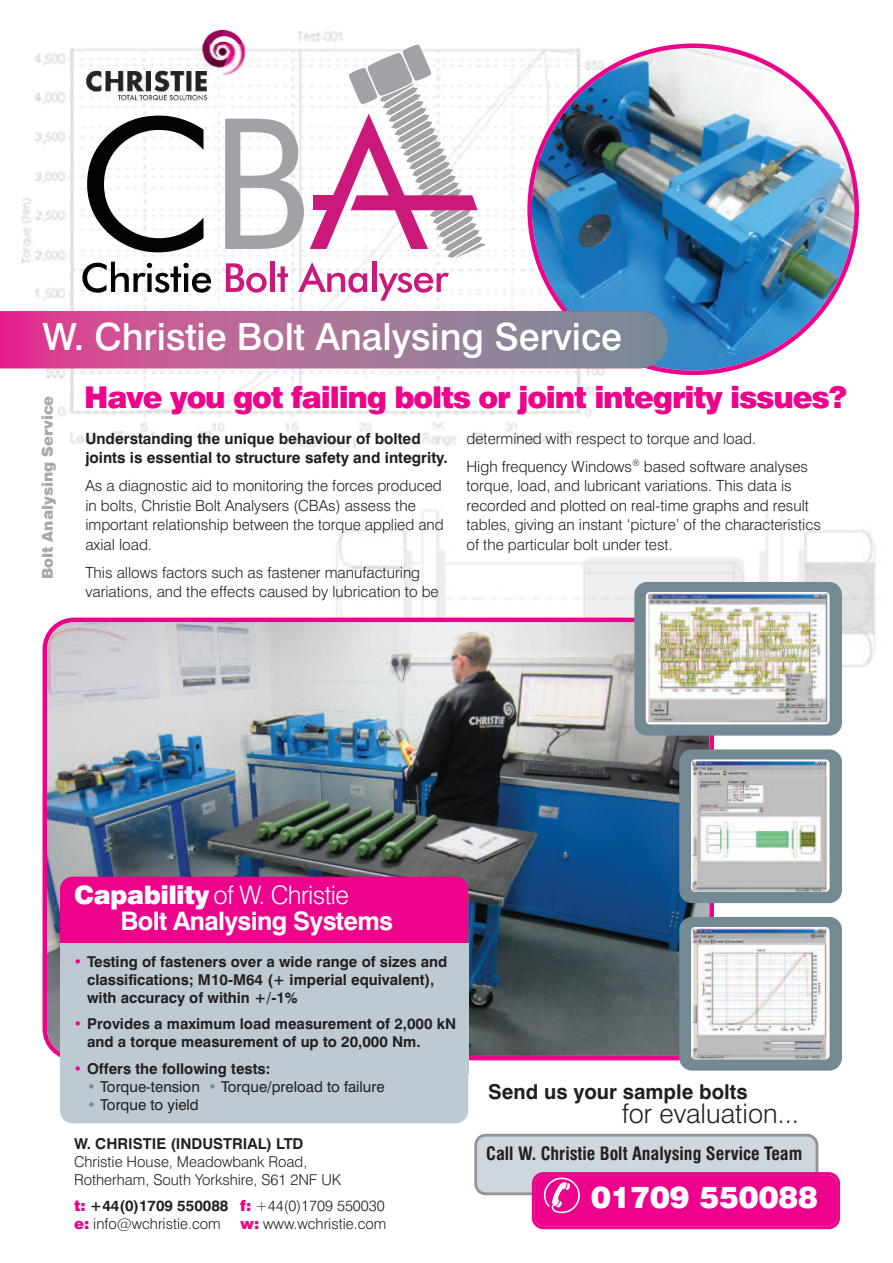
<style>
.page{position:relative;width:893px;height:1263px;background:#fff}
.page>*{position:absolute;margin:0;border:0;box-sizing:border-box;transform-origin:0 0}
.t1{font:500 37.5px "Swiss 721 BT";color:#fff}
.t2{font:900 30px "Swiss 721 BT";letter-spacing:-.04em;color:#ed028c}
.t3{font:900 30px "Swiss 721 BT";color:#fff}
.t4{font:300 27px "Swiss 721 BT";color:#231f20}
.t5{font:700 25.5px/25.5px "Swiss 721 BT";letter-spacing:-.025em;color:#fff}
.t6{font:700 20.55px "Swiss 721 BT";color:#231f20}
.t7{font:700 condensed 18px "Swiss 721 BT";color:#231f20}
.t8{font:300 15.3px/19.5px "Swiss 721 BT";color:#231f20}
.t9{font:700 15.3px/19.5px "Swiss 721 BT";color:#231f20}
.t10{font:700 15px/18px "Swiss 721 BT";color:#231f20}
.t11{font:300 15px/18px "Swiss 721 BT";color:#231f20}
.t12{font:15px "Swiss 721 BT";color:#231f20}
.t13{font:900 15px "Swiss 721 BT";color:#a8a9ad}
.s1{font-weight:900}
.s2{font-weight:300}
.s3{font-weight:300;color:#ed028c}
.s4{color:#ed028c}
.s5{font-weight:700;color:#738a95}
.s6{font-weight:900;color:#ed028c}
.s7{font-weight:700}
</style>
<div class="page">
<img style="left:313px;top:509px;width:563px;height:159px">
<img style="left:0;top:31px;width:603px;height:418px">
<img style="left:43px;top:618px;width:671px;height:442px">
<div style="left:60px;top:878px;width:408px;height:245px;background:#bdcad2;border-radius:13px"></div>
<div style="left:60px;top:877px;width:408px;height:100px;background:#ed028c;border-radius:13px"></div>
<div style="left:60px;top:943px;width:408px;height:131px;background:#bdcad2"></div>
<img style="left:527px;top:44px;width:332px;height:331px">
<svg style="left:0;top:311px;width:668px;height:57px;background:#ac6c97"></svg>
<svg style="left:87px;top:116px;width:116px;height:136px"></svg>
<svg style="left:82px;top:262px;width:129px;height:31px"></svg>
<svg style="left:225px;top:45px;width:260px;height:256px"></svg>
<div style="left:679px;top:917px;width:163px;height:153px;background:#738a95;border-radius:13px"></div>
<img style="left:691px;top:927px;width:139px;height:132px;border-radius:4px">
<div style="left:679px;top:749px;width:163px;height:154px;background:#738a95;border-radius:13px"></div>
<div style="left:691px;top:759px;width:139px;height:133px;background:#fff;border-radius:4px"></div>
<img style="left:692px;top:761px;width:135px;height:131px">
<div style="left:634px;top:582px;width:208px;height:154px;background:#738a95;border-radius:13px"></div>
<div style="left:646px;top:592px;width:184px;height:132px;background:#fff;border-radius:4px"></div>
<img style="left:648px;top:593px;width:180px;height:130px">
<img style="left:83px;top:29px;width:166px;height:80px">
<svg style="left:474px;top:1134px;width:366px;height:95px;background:#df6db4"></svg>
<h1 class="t1" style="left:43px;top:323px;width:581px">W. Christie Bolt Analysing Service</h1>
<p class="t13" style="left:42px;top:579px;width:185px;rotate:-90deg">Bolt Analysing Service</p>
<h2 class="t2" style="left:84px;top:387px;width:765px">Have you got failing bolts or joint integrity issues?</h2>
<p class="t9" style="left:85px;top:430px;width:364px">Understanding the unique behaviour of bolted joints is essential to structure safety and integrity.</p>
<p class="t8" style="left:85px;top:477px;width:360px">As a diagnostic aid to monitoring the forces produced in bolts, Christie Bolt Analysers (CBAs) assess the important relationship between the torque applied and axial load.</p>
<p class="t8" style="left:85px;top:564px;width:355px">This allows factors such as fastener manufacturing variations, and the effects caused by lubrication to be</p>
<p class="t8" style="left:466px;top:426px;width:343px;line-height:28px">determined with respect to torque and load.<br>High frequency Windows<sup>®</sup> based software analyses</p>
<p class="t8" style="left:466px;top:477px;width:356px">torque, load, and lubricant variations. This data is recorded and plotted on real-time graphs and result tables, giving an instant ‘picture’ of the characteristics of the particular bolt under test.</p>
<h3 class="t5" style="left:121px;top:885px;width:274px;text-indent:-46px"><span class="s1">Capability</span> <span class="s2">of W. Christie<br></span>Bolt Analysing Systems</h3>
<p class="t10" style="left:87px;top:954px;width:362px;text-indent:-13px"><span class="s3">•</span> Testing of fasteners over a wide range of sizes and classifications; M10-M64 (+ imperial equivalent), with accuracy of within +/-1%</p>
<p class="t10" style="left:87px;top:1016px;width:371px;text-indent:-13px"><span class="s4">•</span> Provides a maximum load measurement of 2,000 kN and a torque measurement of up to 20,000 Nm.</p>
<p class="t10" style="left:74px;top:1061px;width:198px"><span class="s4">•</span> Offers the following tests:</p>
<p class="t12" style="left:87px;top:1081px;width:299px"><span class="s5">•</span> Torque-tension <span class="s5">•</span> Torque/preload to failure</p>
<p class="t12" style="left:87px;top:1099px;width:113px"><span class="s5">•</span> Torque to yield</p>
<p class="t10" style="left:74px;top:1136px;width:231px">W. CHRISTIE (INDUSTRIAL) LTD</p>
<p class="t11" style="left:74px;top:1154px;width:269px">Christie House, Meadowbank Road,<br>Rotherham, South Yorkshire, S61 2NF UK</p>
<p class="t11" style="left:74px;top:1198px;width:312px"><span class="s6">t:</span> <span class="s7">+44(0)1709 550088</span> <span class="s6">f:</span> +44(0)1709 550030 <span class="s6">e:</span> info@wchristie.com</p>
<p class="t11" style="left:240px;top:1216px;width:148px"><span class="s6">w:</span> www.wchristie.com</p>
<h3 class="t6" style="left:488px;top:1084px;width:261px">Send us your sample bolts</h3>
<h3 class="t4" style="left:622px;top:1103px;width:179px">for evaluation...</h3>
<p class="t7" style="left:486px;top:1146px;width:317px">Call W. Christie Bolt Analysing Service Team</p>
<h2 class="t3" style="left:591px;top:1187px;width:228px">01709 550088</h2>
</div>
